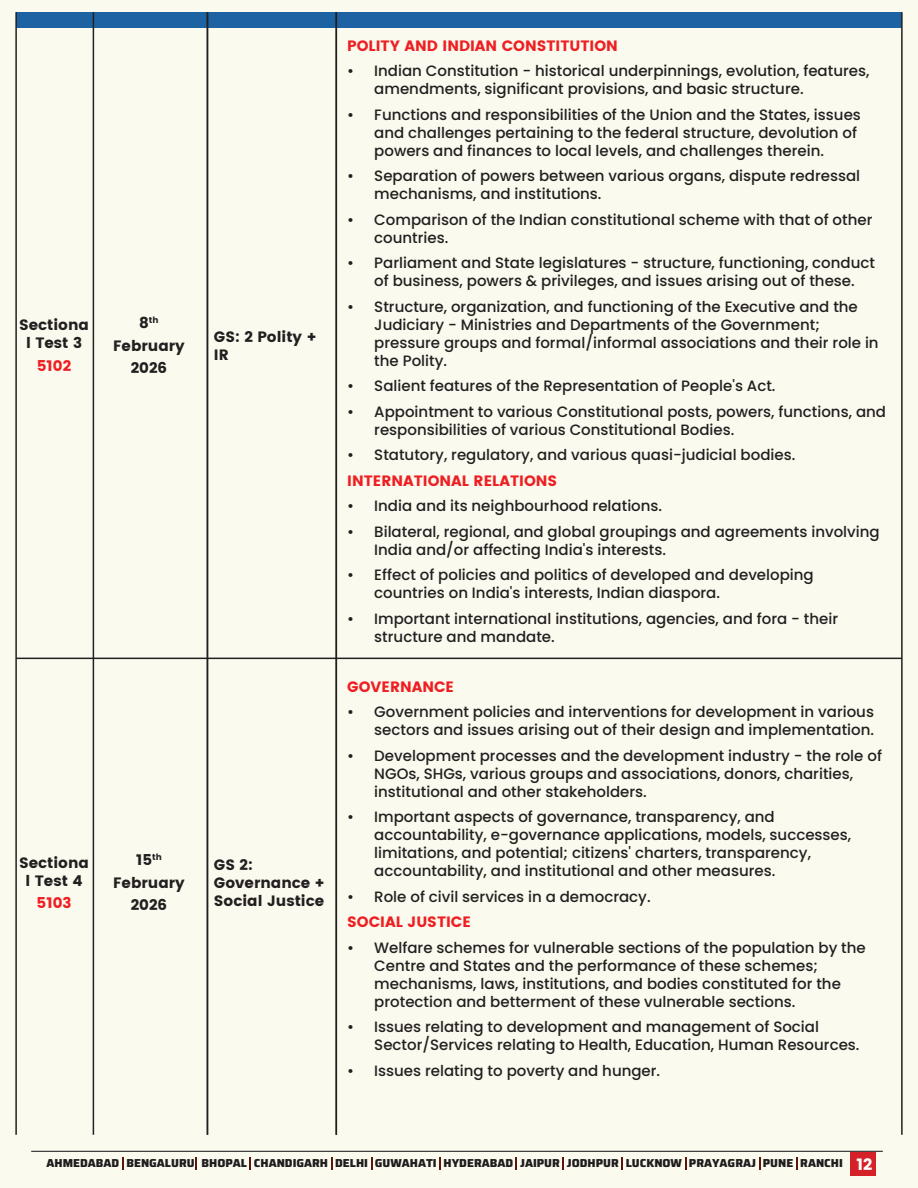
<style>
.page{position:relative;width:918px;height:1188px;background:#fbfaee}
.page>*{position:absolute;margin:0;border:0;box-sizing:border-box;transform-origin:0 0}
.t1{font:500 15px/18px "Poppins";color:#231f20}
.t2{font:700 15px/18px "Poppins";color:#231f20;text-align:center}
.t3{font:700 15px "Poppins";color:#ee1f23}
.t4{font:800 11.55px "Saira";color:#201d1e}
.t5{font:700 8.7px "Poppins";color:#231f20}
.s1{font-size:15px}
.s2{font-family:"Poppins";font-weight:700;font-size:16.2px;color:#fff}
</style>
<div class="page">
<div style="left:850px;top:1152px;width:26px;height:24px;background:#d52229"></div>
<svg style="left:122px;top:1157px;width:2px;height:12px"></svg>
<svg style="left:196px;top:1157px;width:1px;height:12px"></svg>
<svg style="left:371px;top:1157px;width:2px;height:12px"></svg>
<svg style="left:331px;top:1157px;width:1px;height:12px"></svg>
<svg style="left:250px;top:1157px;width:1px;height:12px"></svg>
<svg style="left:439px;top:1157px;width:2px;height:12px"></svg>
<svg style="left:515px;top:1157px;width:2px;height:12px"></svg>
<svg style="left:562px;top:1157px;width:2px;height:12px"></svg>
<svg style="left:621px;top:1157px;width:2px;height:12px"></svg>
<svg style="left:685px;top:1157px;width:2px;height:12px"></svg>
<svg style="left:759px;top:1157px;width:1px;height:12px"></svg>
<svg style="left:796px;top:1157px;width:2px;height:12px"></svg>
<hr style="left:31px;top:1151px;width:852px;height:1px;background:#201d1e">
<div style="left:16px;top:12px;width:64px;height:16px;background:#1d63a3"></div>
<div style="left:80px;top:12px;width:127px;height:16px;background:#1d63a3"></div>
<div style="left:207px;top:12px;width:129px;height:16px;background:#1d63a3"></div>
<div style="left:336px;top:12px;width:566px;height:16px;background:#1d63a3"></div>
<hr style="left:15px;top:12px;width:2px;height:1123px;background:#231f20">
<hr style="left:207px;top:12px;width:1px;height:1123px;background:#231f20">
<hr style="left:336px;top:12px;width:1px;height:1123px;background:#231f20">
<hr style="left:901px;top:12px;width:2px;height:1123px;background:#231f20">
<hr style="left:93px;top:12px;width:1px;height:1123px;background:#231f20">
<hr style="left:16px;top:658px;width:886px;height:1px;background:#231f20">
<p class="t2" style="left:19px;top:316px;width:71px">Sectiona l Test 3</p>
<p class="t3" style="left:37px;top:357px;width:36px">5102</p>
<p class="t5" style="left:139px;top:315px;width:21px"><span class="s1">8</span>th</p>
<p class="t2" style="left:113px;top:334px;width:73px;line-height:22.5px">February<br>2026</p>
<p class="t2" style="left:19px;top:854px;width:71px">Sectiona l Test 4</p>
<p class="t3" style="left:37px;top:894px;width:36px">5103</p>
<p class="t2" style="left:113px;top:849px;width:73px;line-height:22.5px">15<sup>th<br></sup>February<br>2026</p>
<p class="t2" style="left:214px;top:327px;width:104px;text-align:left">GS: 2 Polity +<br>IR</p>
<p class="t2" style="left:214px;top:856px;width:112px;text-align:left">GS 2:<br>Governance +<br>Social Justice</p>
<p class="t3" style="left:347px;top:37px;width:272px">POLITY AND INDIAN CONSTITUTION</p>
<p class="t1" style="left:374px;top:62px;width:497px;text-indent:-27px">• Indian Constitution - historical underpinnings, evolution, features, amendments, significant provisions, and basic structure.</p>
<p class="t1" style="left:374px;top:106px;width:488px;text-indent:-27px">• Functions and responsibilities of the Union and the States, issues and challenges pertaining to the federal structure, devolution of powers and finances to local levels, and challenges therein.</p>
<p class="t1" style="left:374px;top:167px;width:487px;text-indent:-27px">• Separation of powers between various organs, dispute redressal mechanisms, and institutions.</p>
<p class="t1" style="left:374px;top:211px;width:500px;text-indent:-27px">• Comparison of the Indian constitutional scheme with that of other countries.</p>
<p class="t1" style="left:347px;top:254px;width:529px;text-align:center">• Parliament and State legislatures - structure, functioning, conduct of business, powers &amp; privileges, and issues arising out of these.</p>
<p class="t1" style="left:374px;top:298px;width:506px;text-indent:-27px">• Structure, organization, and functioning of the Executive and the Judiciary - Ministries and Departments of the Government; pressure groups and formal/informal associations and their role in the Polity.</p>
<p class="t1" style="left:347px;top:377px;width:430px">• Salient features of the Representation of People's Act.</p>
<p class="t1" style="left:374px;top:403px;width:513px;text-indent:-27px">• Appointment to various Constitutional posts, powers, functions, and responsibilities of various Constitutional Bodies.</p>
<p class="t1" style="left:347px;top:446px;width:450px">• Statutory, regulatory, and various quasi-judicial bodies.</p>
<p class="t3" style="left:347px;top:472px;width:211px">INTERNATIONAL RELATIONS</p>
<p class="t1" style="left:347px;top:497px;width:316px">• India and its neighbourhood relations.</p>
<p class="t1" style="left:374px;top:523px;width:507px;text-indent:-27px">• Bilateral, regional, and global groupings and agreements involving<br>India and/or affecting India's interests.</p>
<p class="t1" style="left:374px;top:566px;width:441px;text-indent:-27px">• Effect of policies and politics of developed and developing countries on India's interests, Indian diaspora.</p>
<p class="t1" style="left:374px;top:610px;width:465px;text-indent:-27px">• Important international institutions, agencies, and fora - their structure and mandate.</p>
<p class="t3" style="left:347px;top:678px;width:108px">GOVERNANCE</p>
<p class="t1" style="left:347px;top:703px;width:528px;text-align:right">• Government policies and interventions for development in various sectors and issues arising out of their design and implementation.</p>
<p class="t1" style="left:374px;top:746px;width:509px;text-indent:-27px">• Development processes and the development industry - the role of<br>NGOs, SHGs, various groups and associations, donors, charities, institutional and other stakeholders.</p>
<p class="t1" style="left:374px;top:808px;width:479px;text-indent:-27px">• Important aspects of governance, transparency, and accountability, e-governance applications, models, successes, limitations, and potential; citizens' charters, transparency, accountability, and institutional and other measures.</p>
<p class="t1" style="left:347px;top:887px;width:305px">• Role of civil services in a democracy.</p>
<p class="t3" style="left:347px;top:913px;width:125px">SOCIAL JUSTICE</p>
<p class="t1" style="left:374px;top:938px;width:493px;text-indent:-27px">• Welfare schemes for vulnerable sections of the population by the Centre and States and the performance of these schemes; mechanisms, laws, institutions, and bodies constituted for the protection and betterment of these vulnerable sections.</p>
<p class="t1" style="left:374px;top:1018px;width:487px;text-indent:-27px">• Issues relating to development and management of Social<br>Sector/Services relating to Health, Education, Human Resources.</p>
<p class="t1" style="left:347px;top:1061px;width:315px">• Issues relating to poverty and hunger.</p>
<p class="t4" style="left:47px;top:1154px;width:827px">AHMEDABAD BENGALURU BHOPAL CHANDIGARH DELHI GUWAHATI HYDERABAD JAIPUR JODHPUR LUCKNOW PRAYAGRAJ PUNE RANCHI <span class="s2">12</span></p>
</div>
